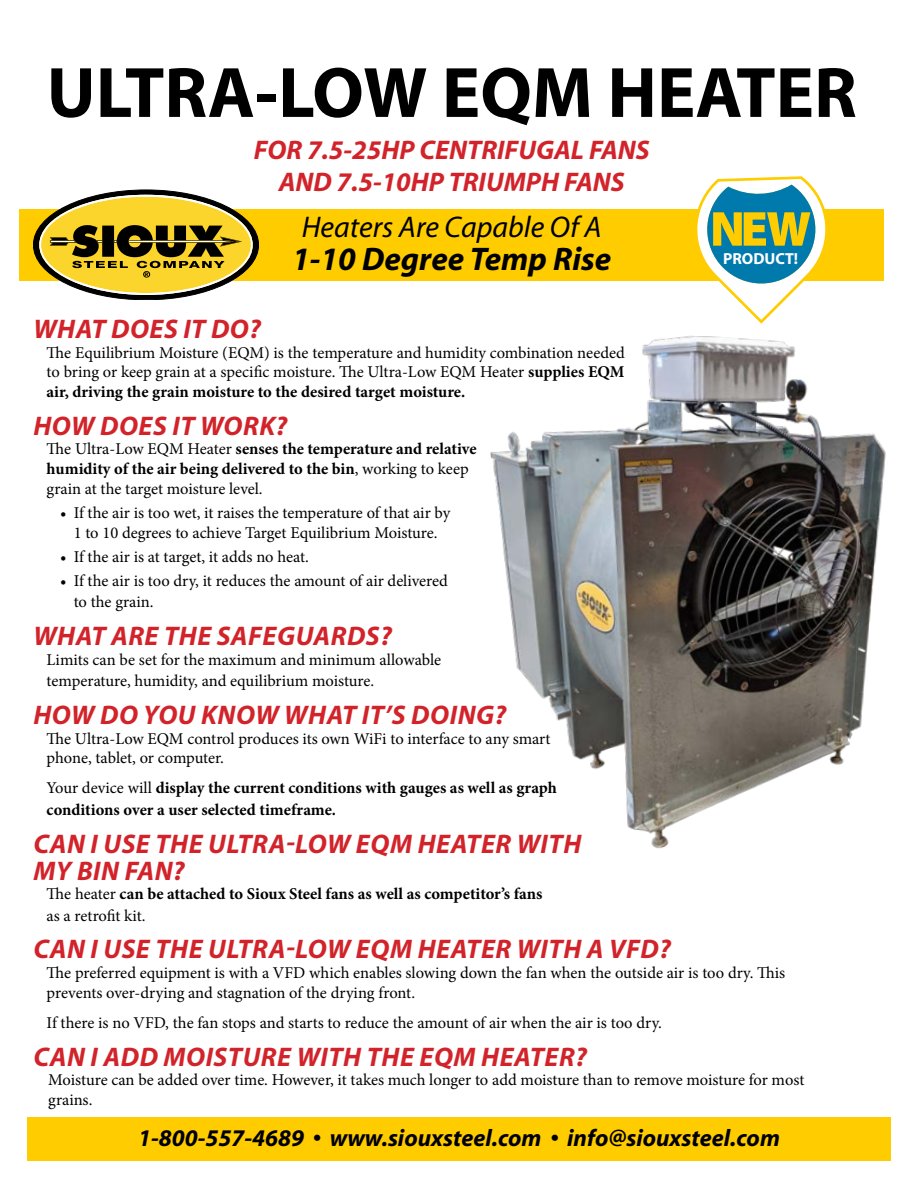
<style>
.page{position:relative;width:918px;height:1188px;background:#fff}
.page>*{position:absolute;margin:0;border:0;box-sizing:border-box;transform-origin:0 0}
.t1{font:700 72px "Myriad";color:#000}
.t2{font:italic 700 32.85px "Myriad";color:#000}
.t3{font:italic 30px "Myriad";color:#000}
.t4{font:italic 700 27px/27px "Myriad Pro";letter-spacing:.02em;color:#d2232a}
.t5{font:italic 700 27px/32.4px "Myriad";color:#d2232a;text-align:center}
.t6{font:italic 700 24px "Myriad";color:#000}
.t7{font:16.5px/19.8px "Minion Pro";letter-spacing:-.005em;color:#000}
.t8{font:700 16.5px/19.8px "Minion Pro";color:#000}
.t9{font:700 16.05px "Myriad";color:#fff}
.s1{font-weight:700}
.s2{font-weight:400}
</style>
<div class="page">
<div style="left:20px;top:210px;width:864px;height:71px;background:#fc0"></div>
<svg style="left:686px;top:176px;width:151px;height:127px"></svg>
<svg style="left:33px;top:190px;width:226px;height:110px"></svg>
<img style="left:490px;top:303px;width:396px;height:546px">
<div style="left:27px;top:1118px;width:864px;height:43px;background:#fc0"></div>
<h1 class="t1" style="left:47px;top:56px;width:812px">ULTRA-LOW EQM HEATER</h1>
<h3 class="t5" style="left:254px;top:135px;width:397px">FOR 7.5-25HP CENTRIFUGAL FANS<br>AND 7.5-10HP TRIUMPH FANS</h3>
<h3 class="t3" style="left:302px;top:212px;width:301px">Heaters Are Capable Of A</h3>
<h2 class="t2" style="left:292px;top:242px;width:321px">1-10 Degree Temp Rise</h2>
<p class="t9" style="left:723px;top:250px;width:76px">PRODUCT!</p>
<h3 class="t4" style="left:33px;top:314px;width:229px">WHAT DOES IT DO?</h3>
<p class="t7" style="left:47px;top:342px;width:580px;text-align:justify">The Equilibrium Moisture (EQM) is the temperature and humidity combination needed to bring or keep grain at a specific moisture. The Ultra-Low EQM Heater <span class="s1">supplies EQM air, driving the grain moisture to the desired target moisture.</span></p>
<h3 class="t4" style="left:33px;top:411px;width:255px">HOW DOES IT WORK?</h3>
<p class="t8" style="left:47px;top:439px;width:432px"><span class="s2">The Ultra-Low EQM Heater</span> senses the temperature and relative humidity of the air being delivered to the bin<span class="s2">, working to keep grain at the target moisture level.</span></p>
<p class="t7" style="left:60px;top:503px;width:392px;text-align:center">• If the air is too wet, it raises the temperature of that air by<br>1 to 10 degrees to achieve Target Equilibrium Moisture.</p>
<p class="t7" style="left:60px;top:547px;width:250px">• If the air is at target, it adds no heat.</p>
<p class="t7" style="left:74px;top:570px;width:376px;line-height:21.6px;text-indent:-13px">• If the air is too dry, it reduces the amount of air delivered to the grain.</p>
<h3 class="t4" style="left:33px;top:622px;width:360px">WHAT ARE THE SAFEGUARDS?</h3>
<p class="t7" style="left:47px;top:649px;width:396px;line-height:21.6px">Limits can be set for the maximum and minimum allowable temperature, humidity, and equilibrium moisture.</p>
<h3 class="t4" style="left:33px;top:700px;width:474px">HOW DO YOU KNOW WHAT IT’S DOING?</h3>
<p class="t7" style="left:47px;top:729px;width:505px">The Ultra-Low EQM control produces its own WiFi to interface to any smart phone, tablet, or computer.</p>
<p class="t8" style="left:47px;top:777px;width:512px;line-height:21.6px"><span class="s2">Your device will</span> display the current conditions with gauges as well as graph conditions over a user selected timeframe.</p>
<h3 class="t4" style="left:33px;top:829px;width:549px">CAN I USE THE ULTRA-LOW EQM HEATER WITH<br>MY BIN FAN?</h3>
<p class="t8" style="left:47px;top:883px;width:497px;line-height:21.6px"><span class="s2">The heater</span> can be attached to Sioux Steel fans as well as competitor’s fans <span class="s2">as a retrofit kit.</span></p>
<h3 class="t4" style="left:33px;top:935px;width:639px">CAN I USE THE ULTRA-LOW EQM HEATER WITH A VFD?</h3>
<p class="t7" style="left:47px;top:963px;width:740px">The preferred equipment is with a VFD which enables slowing down the fan when the outside air is too dry. This prevents over-drying and stagnation of the drying front.</p>
<p class="t7" style="left:47px;top:1013px;width:617px">If there is no VFD, the fan stops and starts to reduce the amount of air when the air is too dry.</p>
<h3 class="t4" style="left:33px;top:1042px;width:555px">CAN I ADD MOISTURE WITH THE EQM HEATER?</h3>
<p class="t7" style="left:48px;top:1070px;width:758px">Moisture can be added over time. However, it takes much longer to add moisture than to remove moisture for most grains.</p>
<h3 class="t6" style="left:138px;top:1126px;width:643px">1-800-557-4689 • www.siouxsteel.com • info@siouxsteel.com</h3>
</div>
